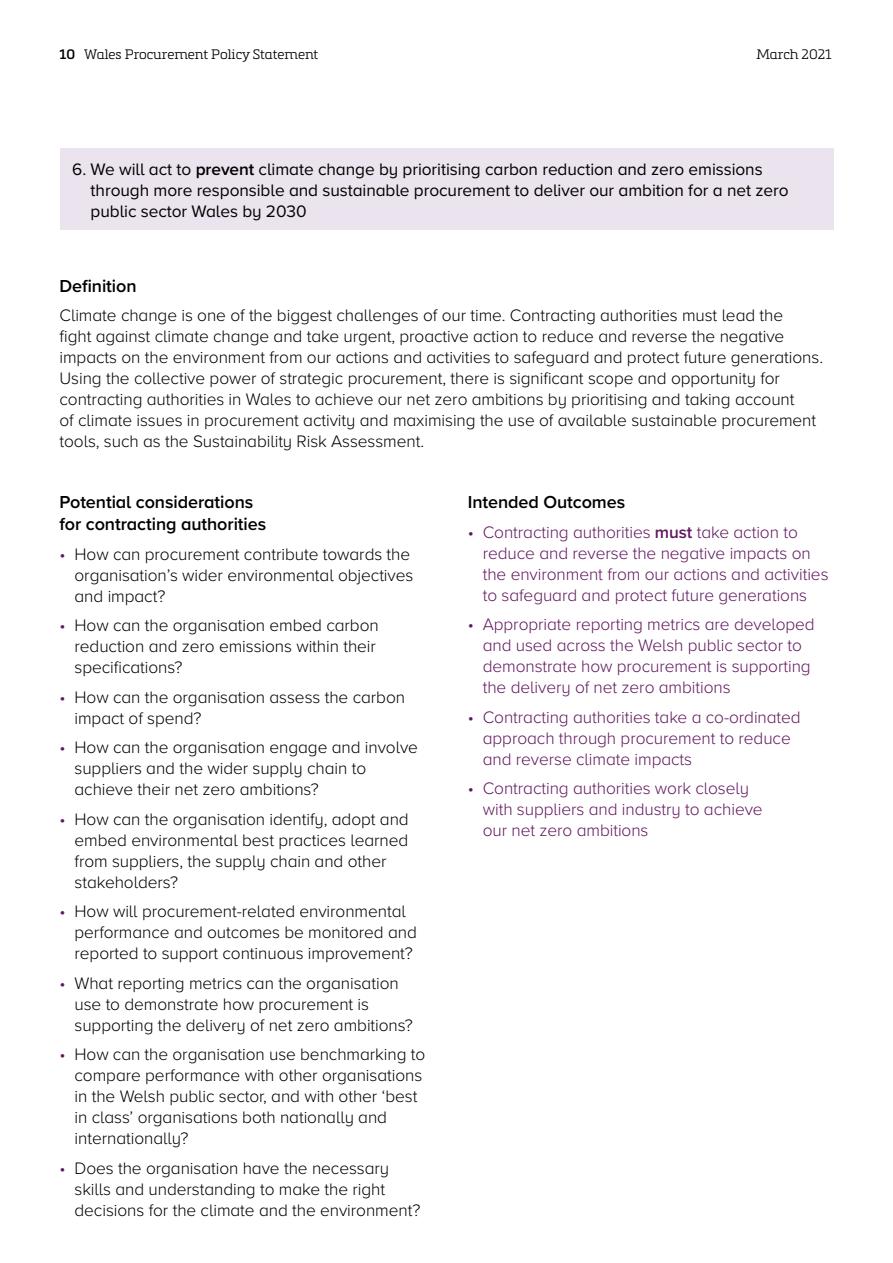
<style>
.page{position:relative;width:893px;height:1263px;background:#fff}
.page>*{position:absolute;margin:0;border:0;box-sizing:border-box;transform-origin:0 0}
.sub_sub_head_4{font:600 18px/21.6px "Proxima Nova";letter-spacing:-.005em;color:#000}
.bullet{font:300 17.25px/21px "Proxima Nova";letter-spacing:-.005em;color:#000}
.Body{font:300 17.25px/21px "Proxima Nova";letter-spacing:-.005em;color:#000}
.intended_outcomes{font:300 17.25px/21px "Proxima Nova";letter-spacing:-.005em;color:#61175d}
.body_regular{font:17.25px/21px "Proxima Nova";letter-spacing:-.005em;color:#000}
.last_bullet{font:300 17.25px/21px "Proxima Nova";letter-spacing:-.005em;color:#000}
.intended_outcomes_la{font:300 17.25px/21px "Proxima Nova";letter-spacing:-.005em;color:#61175d}
.t1{font:300 13.5px "Metronic Slab Pro";color:#000}
.s1{font-weight:600}
.s2{color:#61175d}
</style>
<div class="page">
<div style="left:60px;top:149px;width:773px;height:81px;background:#ebe3ee"></div>
<p class="t1" style="left:60px;top:45px;width:260px"><span class="s1">10</span> Wales Procurement Policy Statement</p>
<p class="t1" style="left:756px;top:45px;width:77px">March 2021</p>
<p class="body_regular" style="left:91px;top:158px;width:699px;text-indent:-18px">6. We will act to <span class="s1">prevent</span> climate change by prioritising carbon reduction and zero emissions through more responsible and sustainable procurement to deliver our ambition for a net zero public sector Wales by 2030</p>
<p class="sub_sub_head_4" style="left:60px;top:274px;width:79px">Definition</p>
<p class="Body" style="left:60px;top:304px;width:765px">Climate change is one of the biggest challenges of our time. Contracting authorities must lead the<br>fight against climate change and take urgent, proactive action to reduce and reverse the negative impacts on the environment from our actions and activities to safeguard and protect future generations.<br>Using the collective power of strategic procurement, there is significant scope and opportunity for contracting authorities in Wales to achieve our net zero ambitions by prioritising and taking account<br>of climate issues in procurement activity and maximising the use of available sustainable procurement tools, such as the Sustainability Risk Assessment.</p>
<p class="sub_sub_head_4" style="left:60px;top:491px;width:208px">Potential considerations for contracting authorities</p>
<p class="bullet" style="left:75px;top:542px;width:340px;text-indent:-15px"><span class="s2">•</span> How can procurement contribute towards the organisation’s wider environmental objectives and impact?</p>
<p class="bullet" style="left:75px;top:614px;width:306px;text-indent:-15px"><span class="s2">•</span> How can the organisation embed carbon reduction and zero emissions within their specifications?</p>
<p class="bullet" style="left:75px;top:685px;width:332px;text-indent:-15px"><span class="s2">•</span> How can the organisation assess the carbon impact of spend?</p>
<p class="bullet" style="left:75px;top:736px;width:345px;text-indent:-15px"><span class="s2">•</span> How can the organisation engage and involve suppliers and the wider supply chain to achieve their net zero ambitions?</p>
<p class="bullet" style="left:75px;top:807px;width:336px;text-indent:-15px"><span class="s2">•</span> How can the organisation identify, adopt and embed environmental best practices learned from suppliers, the supply chain and other stakeholders?</p>
<p class="bullet" style="left:75px;top:900px;width:344px;text-indent:-15px"><span class="s2">•</span> How will procurement-related environmental performance and outcomes be monitored and reported to support continuous improvement?</p>
<p class="bullet" style="left:75px;top:971px;width:340px;text-indent:-15px"><span class="s2">•</span> What reporting metrics can the organisation use to demonstrate how procurement is supporting the delivery of net zero ambitions?</p>
<p class="bullet" style="left:75px;top:1043px;width:352px;text-indent:-15px"><span class="s2">•</span> How can the organisation use benchmarking to compare performance with other organisations in the Welsh public sector, and with other ‘best in class’ organisations both nationally and internationally?</p>
<p class="last_bullet" style="left:75px;top:1156px;width:347px;text-indent:-15px"><span class="s2">•</span> Does the organisation have the necessary skills and understanding to make the right decisions for the climate and the environment?</p>
<p class="sub_sub_head_4" style="left:468px;top:491px;width:159px">Intended Outcomes</p>
<p class="intended_outcomes" style="left:483px;top:521px;width:347px;text-indent:-15px">• Contracting authorities <span class="s1">must</span> take action to reduce and reverse the negative impacts on the environment from our actions and activities to safeguard and protect future generations</p>
<p class="intended_outcomes" style="left:483px;top:613px;width:334px;text-indent:-15px">• Appropriate reporting metrics are developed and used across the Welsh public sector to demonstrate how procurement is supporting the delivery of net zero ambitions</p>
<p class="intended_outcomes" style="left:483px;top:706px;width:320px;text-indent:-15px">• Contracting authorities take a co-ordinated approach through procurement to reduce and reverse climate impacts</p>
<p class="intended_outcomes_la" style="left:483px;top:777px;width:281px;text-indent:-15px">• Contracting authorities work closely with suppliers and industry to achieve our net zero ambitions</p>
</div>
